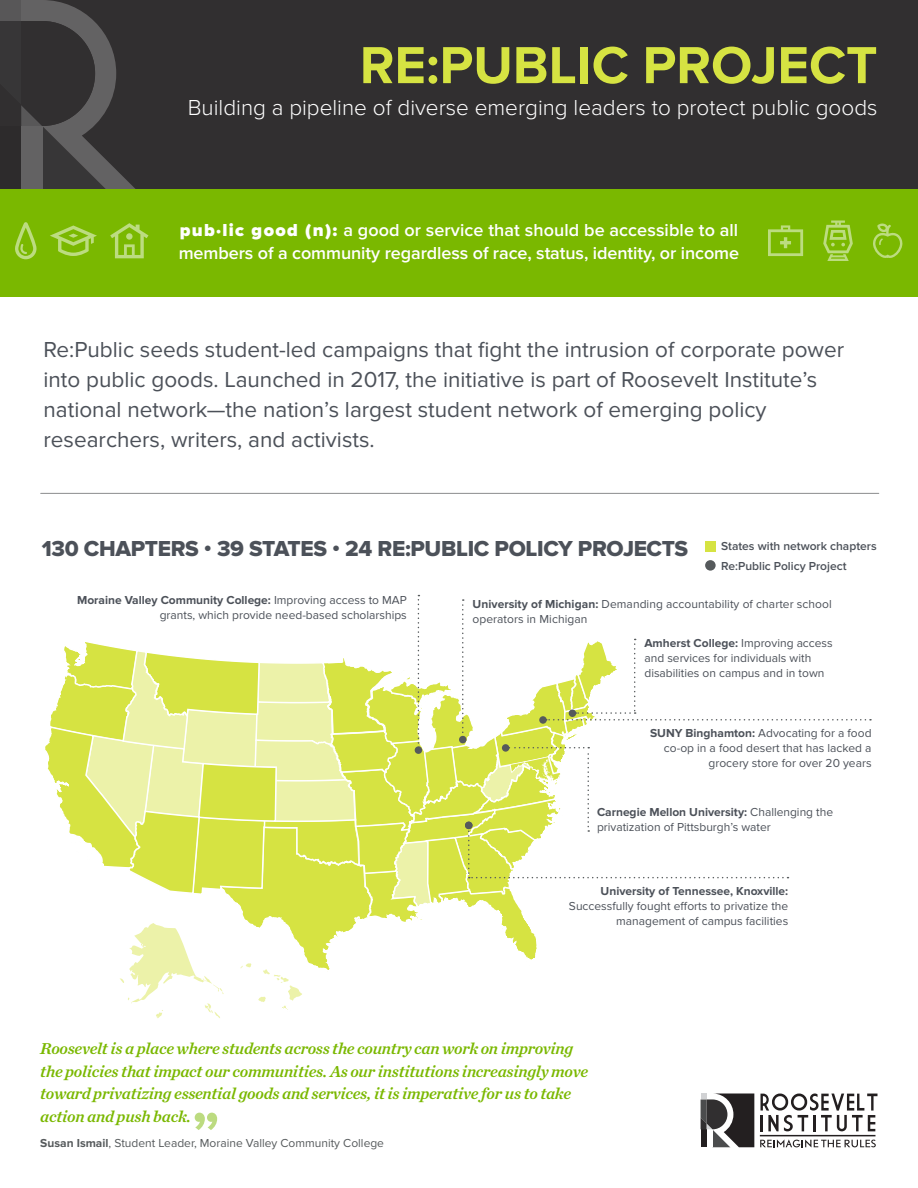
<style>
.page{position:relative;width:918px;height:1188px;background:#fff}
.page>*{position:absolute;margin:0;border:0;box-sizing:border-box;transform-origin:0 0}
.NEW_Report_Title_-_H{font:700 54px "Proxima Nova";color:#d6e342}
.Case_Study_Text{font:22.5px/30px "Proxima Nova";color:#4c5159}
.NEW_Report_Title_-_S{font:300 22.5px "Proxima Nova";color:#fff}
.Header_3{font:22.5px "Proxima Nova Extrabld";letter-spacing:-.015em;color:#4c5159}
.Case_Study_Text-2{font:600 18px/22.5px "Proxima Nova";letter-spacing:-.005em;color:#fff}
.Quote_2{font:italic 16.5px/22.5px "Chronicle Text G1 Semi";letter-spacing:-.015em;color:#7ab800}
.Header_3-2{font:12px/15px "Proxima Nova";color:#4c5159}
.Header_3-3{font:12px "Proxima Nova";color:#565a5c}
.Header_3-4{font:600 12px "Proxima Nova";color:#4c5159}
.s1{font-weight:900}
.s2{font-weight:700}
</style>
<div class="page">
<svg style="left:701px;top:1094px;width:53px;height:53px"></svg>
<hr style="left:760px;top:1135px;width:115px;height:1px;background:#231f20">
<svg style="left:760px;top:1139px;width:116px;height:9px"></svg>
<svg style="left:760px;top:1094px;width:118px;height:37px"></svg>
<div style="left:0;top:0;width:918px;height:189px;background:#312f30"></div>
<svg style="left:0;top:0;width:135px;height:189px"></svg>
<div style="left:705px;top:541px;width:11px;height:11px;background:#d6e342"></div>
<div style="left:705px;top:560px;width:11px;height:11px;background:#565a5c;border-radius:50%"></div>
<svg style="left:195px;top:1113px;width:22px;height:17px"></svg>
<hr style="left:41px;top:493px;width:838px;height:1px;background:#8b8d8e">
<div style="left:0;top:189px;width:918px;height:108px;background:#7ab800"></div>
<svg style="left:15px;top:222px;width:22px;height:37px"></svg>
<svg style="left:50px;top:225px;width:47px;height:31px"></svg>
<svg style="left:823px;top:220px;width:30px;height:41px"></svg>
<svg style="left:768px;top:225px;width:35px;height:31px"></svg>
<svg style="left:110px;top:223px;width:39px;height:35px"></svg>
<svg style="left:873px;top:223px;width:30px;height:35px"></svg>
<svg style="left:45px;top:595px;width:826px;height:423px"></svg>
<div style="left:569px;top:710px;width:7px;height:7px;background:#565a5c;border-radius:50%"></div>
<p class="NEW_Report_Title_-_H" style="left:360px;top:34px;width:519px">RE:PUBLIC PROJECT</p>
<p class="NEW_Report_Title_-_S" style="left:188px;top:94px;width:691px">Building a pipeline of diverse emerging leaders to protect public goods</p>
<p class="Case_Study_Text-2" style="left:179px;top:219px;width:562px"><span class="s1">pub·lic good (n):</span> a good or service that should be accessible to all members of a community regardless of race, status, identity, or income</p>
<p class="Case_Study_Text" style="left:44px;top:335px;width:802px">Re:Public seeds student-led campaigns that fight the intrusion of corporate power into public goods. Launched in 2017, the initiative is part of Roosevelt Institute’s national network—the nation’s largest student network of emerging policy researchers, writers, and activists.</p>
<p class="Header_3" style="left:42px;top:536px;width:648px">130 CHAPTERS • 39 STATES • 24 RE:PUBLIC POLICY PROJECTS</p>
<p class="Header_3-4" style="left:721px;top:539px;width:157px">States with network chapters</p>
<p class="Header_3-4" style="left:721px;top:559px;width:127px">Re:Public Policy Project</p>
<p class="Header_3-2" style="left:77px;top:592px;width:331px;text-align:right"><span class="s2">Moraine Valley Community College:</span> Improving access to MAP grants, which provide need-based scholarships</p>
<p class="Header_3-2" style="left:472px;top:597px;width:361px"><span class="s2">University of Michigan:</span> Demanding accountability of charter school operators in Michigan</p>
<p class="Header_3-2" style="left:644px;top:636px;width:190px"><span class="s2">Amherst College:</span> Improving access and services for individuals with disabilities on campus and in town</p>
<p class="Header_3-2" style="left:650px;top:725px;width:223px;text-align:right"><span class="s2">SUNY Binghamton:</span> Advocating for a food co-op in a food desert that has lacked a grocery store for over 20 years</p>
<p class="Header_3-2" style="left:597px;top:805px;width:238px"><span class="s2">Carnegie Mellon University:</span> Challenging the privatization of Pittsburgh’s water</p>
<p class="Header_3-2" style="left:569px;top:883px;width:221px;text-align:right"><span class="s2">University of Tennessee, Knoxville:<br></span>Successfully fought efforts to privatize the management of campus facilities</p>
<p class="Quote_2" style="left:40px;top:1036px;width:549px">Roosevelt is a place where students across the country can work on improving the policies that impact our communities. As our institutions increasingly move toward privatizing essential goods and services, it is imperative for us to take action and push back.</p>
<p class="Header_3-3" style="left:40px;top:1136px;width:345px"><span class="s2">Susan Ismail</span>, Student Leader, Moraine Valley Community College</p>
</div>
